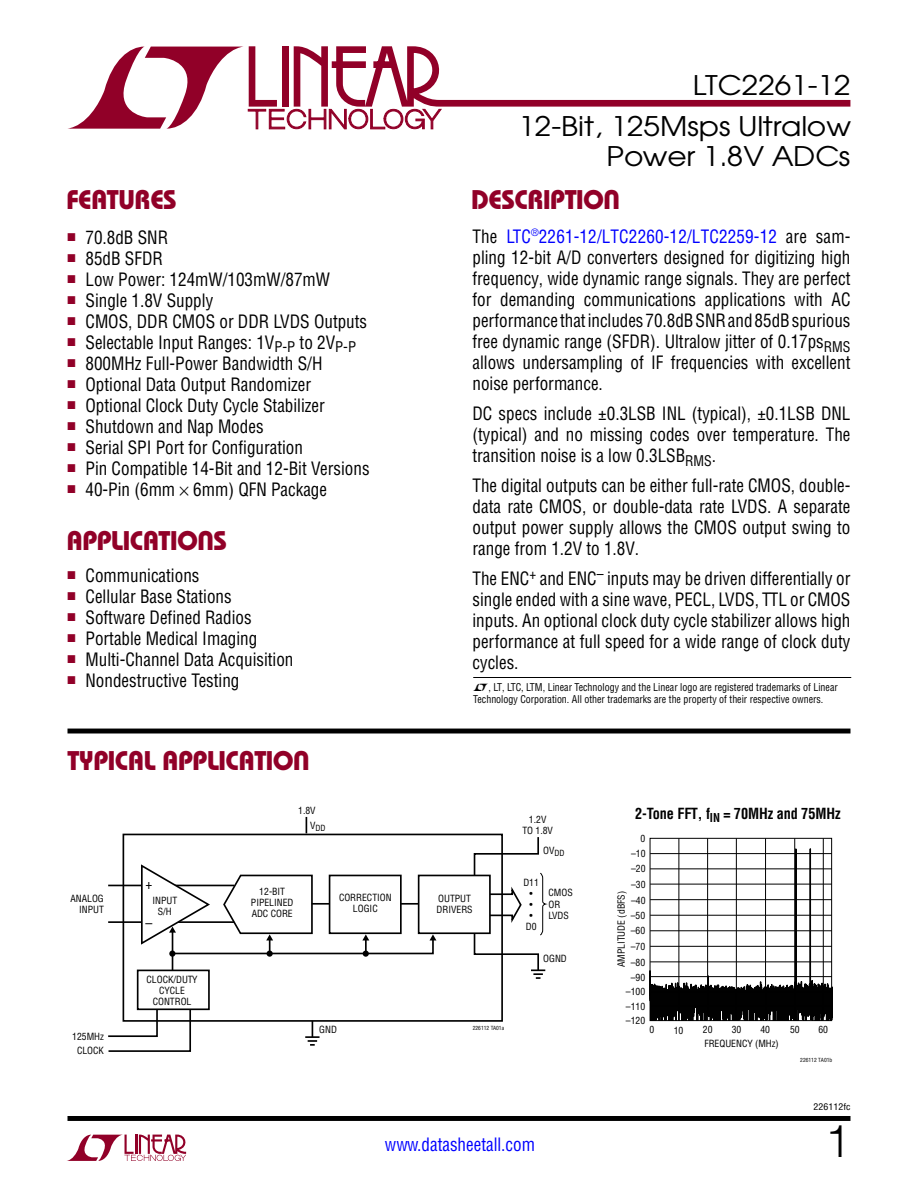
<style>
.page{position:relative;width:918px;height:1188px;background:#fff}
.page>*{position:absolute;margin:0;border:0;box-sizing:border-box;transform-origin:0 0}
.t1{font:300 45px "Helvetica";color:#000}
.t2{font:27px "Linear Bauhaus";letter-spacing:-.02em;color:#910028}
.t3{font:27px/30px "Avant Garde";color:#000;text-align:right;scale:1.1 1}
.t4{font:18px/21px "Linear Helv Cond";color:#000;text-align:justify;scale:.95 1}
.t5{font:18px "Linear Helv Cond";color:#00f;scale:.95 1}
.t6{font:700 15px "Linear Helv Cond";letter-spacing:-.005em;color:#000;scale:.95 1}
.t7{font:13.8px "Linear Helv Cond";color:#000}
.t8{font:10.5px/12px "Linear Helv Cond";color:#000;scale:.95 1}
.t9{font:9.75px/11.1px "Linear Helv Cond";color:#000;text-align:center}
.t10{font:condensed 9.75px/15px "Helvetica";color:#000}
.t11{font:9px "Linear Helv Cond";color:#000;scale:1.1 1}
.t12{font:8.25px "Linear Helv Cond";color:#000}
.t13{font:5.55px "Linear Helv Cond";color:#000}
.t14{font:condensed 5.55px "Helvetica";color:#000}
.s1{color:#00f}
</style>
<div class="page">
<svg style="left:67px;top:1135px;width:119px;height:26px"></svg>
<div style="left:68px;top:1116px;width:782px;height:5px;background:#000"></div>
<svg style="left:68px;top:46px;width:782px;height:84px"></svg>
<hr style="left:68px;top:729px;width:782px;height:4px;background:#000">
<hr style="left:172px;top:930px;width:1px;height:41px;background:#000">
<hr style="left:108px;top:885px;width:126px;height:1px;background:#000">
<hr style="left:108px;top:921px;width:126px;height:2px;background:#000">
<svg style="left:140px;top:864px;width:296px;height:93px"></svg>
<hr style="left:312px;top:903px;width:109px;height:2px;background:#000">
<div style="left:419px;top:875px;width:71px;height:58px;background:#fff"></div>
<div style="left:418px;top:875px;width:73px;height:59px;border:2px solid #000"></div>
<div style="left:330px;top:875px;width:71px;height:58px;background:#fff"></div>
<div style="left:329px;top:875px;width:73px;height:59px;border:2px solid #000"></div>
<div style="left:137px;top:970px;width:73px;height:40px;border:2px solid #000"></div>
<div style="left:123px;top:834px;width:380px;height:188px;border:2px solid #000"></div>
<svg style="left:108px;top:1008px;width:84px;height:44px"></svg>
<svg style="left:306px;top:817px;width:1px;height:16px"></svg>
<svg style="left:473px;top:835px;width:73px;height:144px"></svg>
<svg style="left:305px;top:1021px;width:15px;height:25px"></svg>
<svg style="left:652px;top:848px;width:178px;height:171px"></svg>
<div style="left:650px;top:838px;width:182px;height:183px;border:1px solid #000"></div>
<hr style="left:650px;top:1006px;width:182px;height:1px;background:#000">
<hr style="left:650px;top:991px;width:182px;height:1px;background:#000">
<hr style="left:650px;top:976px;width:182px;height:1px;background:#000">
<hr style="left:650px;top:962px;width:182px;height:1px;background:#000">
<hr style="left:650px;top:946px;width:182px;height:1px;background:#000">
<hr style="left:650px;top:931px;width:182px;height:1px;background:#000">
<hr style="left:650px;top:915px;width:182px;height:1px;background:#000">
<hr style="left:650px;top:899px;width:182px;height:1px;background:#000">
<hr style="left:650px;top:884px;width:182px;height:1px;background:#000">
<hr style="left:650px;top:869px;width:182px;height:1px;background:#000">
<hr style="left:650px;top:853px;width:182px;height:1px;background:#000">
<hr style="left:679px;top:838px;width:1px;height:183px;background:#000">
<hr style="left:707px;top:838px;width:1px;height:183px;background:#000">
<hr style="left:736px;top:838px;width:1px;height:183px;background:#000">
<hr style="left:765px;top:838px;width:1px;height:183px;background:#000">
<hr style="left:794px;top:838px;width:1px;height:183px;background:#000">
<hr style="left:823px;top:838px;width:1px;height:183px;background:#000">
<hr style="left:473px;top:677px;width:378px;height:1px;background:#000">
<h2 class="t3" style="left:693px;top:69px;width:145px">LTC2261-12</h2>
<h2 class="t2" style="left:67px;top:183px;width:112px">FEATURES</h2>
<p class="t4" style="left:68px;top:226px;width:107px"><sup>■</sup> 70.8dB SNR</p>
<p class="t4" style="left:68px;top:247px;width:102px"><sup>■</sup> 85dB SFDR</p>
<p class="t4" style="left:68px;top:268px;width:278px"><sup>■</sup> Low Power: 124mW/103mW/87mW</p>
<p class="t4" style="left:68px;top:289px;width:155px"><sup>■</sup> Single 1.8V Supply</p>
<p class="t4" style="left:68px;top:310px;width:317px"><sup>■</sup> CMOS, DDR CMOS or DDR LVDS Outputs</p>
<p class="t4" style="left:68px;top:331px;width:305px"><sup>■</sup> Selectable Input Ranges: 1V<sub>P-P</sub> to 2V<sub>P-P</sub></p>
<p class="t4" style="left:68px;top:352px;width:270px"><sup>■</sup> 800MHz Full-Power Bandwidth S/H</p>
<p class="t4" style="left:68px;top:373px;width:258px"><sup>■</sup> Optional Data Output Randomizer</p>
<p class="t4" style="left:68px;top:394px;width:272px"><sup>■</sup> Optional Clock Duty Cycle Stabilizer</p>
<p class="t4" style="left:68px;top:415px;width:208px"><sup>■</sup> Shutdown and Nap Modes</p>
<p class="t4" style="left:68px;top:436px;width:249px"><sup>■</sup> Serial SPI Port for Configuration</p>
<p class="t4" style="left:68px;top:457px;width:320px"><sup>■</sup> Pin Compatible 14-Bit and 12-Bit Versions</p>
<p class="t4" style="left:68px;top:478px;width:275px"><sup>■</sup> 40-Pin (6mm 6mm) QFN Package</p>
<h2 class="t2" style="left:66px;top:523px;width:162px">APPLICATIONS</h2>
<p class="t4" style="left:68px;top:565px;width:140px"><sup>■</sup> Communications</p>
<p class="t4" style="left:68px;top:586px;width:174px"><sup>■</sup> Cellular Base Stations</p>
<p class="t4" style="left:68px;top:607px;width:195px"><sup>■</sup> Software Defined Radios</p>
<p class="t4" style="left:68px;top:628px;width:201px"><sup>■</sup> Portable Medical Imaging</p>
<p class="t4" style="left:68px;top:649px;width:239px"><sup>■</sup> Multi-Channel Data Acquisition</p>
<p class="t4" style="left:68px;top:670px;width:183px"><sup>■</sup> Nondestructive Testing</p>
<h2 class="t2" style="left:68px;top:744px;width:244px">TYPICAL APPLICATION</h2>
<p class="t9" style="left:298px;top:804px;width:19px">1.8V</p>
<p class="t12" style="left:310px;top:823px;width:17px"><sup>V</sup>DD</p>
<h2 class="t3" style="left:518px;top:111px;width:304px">12-Bit, 125Msps Ultralow<br>Power 1.8V ADCs</h2>
<h2 class="t2" style="left:471px;top:183px;width:151px">DESCRIPTION</h2>
<p class="t4" style="left:472px;top:226px;width:399px">The <span class="s1">LTC</span><sup>®</sup><span class="s1">2261-12/LTC2260-12/LTC2259-12</span> are sam&shy;pling 12-bit A/D converters designed for digitizing high frequency, wide dynamic range signals. They are perfect for demanding communications applications with AC performance thatincludes 70.8dBSNRand 85dBspurious free dynamic range (SFDR). Ultralow jitter of 0.17ps<sub>RMS </sub>allows undersampling of IF frequencies with excellent noise performance.</p>
<p class="t4" style="left:472px;top:403px;width:399px">DC specs include ±0.3LSB INL (typical), ±0.1LSB DNL (typical) and no missing codes over temperature. The transition noise is a low 0.3LSB<sub>RMS</sub>.</p>
<p class="t4" style="left:472px;top:475px;width:399px">The digital outputs can be either full-rate CMOS, double&shy;data rate CMOS, or double-data rate LVDS. A separate output power supply allows the CMOS output swing to range from 1.2V to 1.8V.</p>
<p class="t4" style="left:472px;top:568px;width:399px">The ENC<sup>+</sup> and ENC<sup>–</sup> inputs may be driven differentially or single ended with a sine wave, PECL, LVDS, TTL or CMOS inputs. An optional clock duty cycle stabilizer allows high performance at full speed for a wide range of clock duty cycles.</p>
<p class="t8" style="left:473px;top:681px;width:385px;text-indent:15px">, LT, LTC, LTM, Linear Technology and the Linear logo are registered trademarks of Linear<br>Technology Corporation. All other trademarks are the property of their respective owners.</p>
<p class="t9" style="left:522px;top:813px;width:32px">1.2V<br>TO 1.8V</p>
<p class="t9" style="left:543px;top:845px;width:23px">OV<sub>DD</sub></p>
<p class="t6" style="left:635px;top:804px;width:218px">2-Tone FFT, f<sub>IN</sub> = 70MHz and 75MHz</p>
<p class="t10" style="left:640px;top:831px;width:6px">0</p>
<p class="t10" style="left:631px;top:846px;width:16px">–10</p>
<p class="t10" style="left:631px;top:861px;width:16px">–20</p>
<p class="t9" style="left:71px;top:893px;width:35px;text-align:right">ANALOG<br>INPUT</p>
<p class="t9" style="left:72px;top:1029px;width:33px;line-height:14.7px">125MHz<br>CLOCK</p>
<p class="t7" style="left:146px;top:876px;width:8px">+</p>
<p class="t9" style="left:251px;top:886px;width:44px">12-BIT<br>PIPELINED<br>ADC CORE</p>
<p class="t9" style="left:152px;top:895px;width:26px">INPUT<br>S/H</p>
<p class="t9" style="left:339px;top:892px;width:54px">CORRECTION<br>LOGIC</p>
<p class="t9" style="left:437px;top:893px;width:38px;text-align:left">OUTPUT<br>DRIVERS</p>
<p class="t7" style="left:145px;top:914px;width:8px">–</p>
<p class="t9" style="left:147px;top:974px;width:53px">CLOCK/DUTY<br>CYCLE<br>CONTROL</p>
<p class="t9" style="left:319px;top:1024px;width:19px">GND</p>
<p class="t13" style="left:473px;top:1024px;width:33px">226112 TA01a</p>
<p class="t9" style="left:523px;top:877px;width:17px">D11 •<br>•<br>•<br>D0</p>
<p class="t9" style="left:549px;top:887px;width:26px;text-align:left">CMOS<br>OR<br>LVDS</p>
<p class="t9" style="left:543px;top:953px;width:25px">OGND</p>
<p class="t5" style="left:385px;top:1133px;width:159px">www.datasheetall.com</p>
<p class="t10" style="left:631px;top:877px;width:16px;line-height:15.5px">–30 –40</p>
<p class="t10" style="left:614px;top:967px;width:78px;rotate:-90deg">AMPLITUDE (dBFS)</p>
<p class="t10" style="left:631px;top:908px;width:16px">–50</p>
<p class="t10" style="left:631px;top:923px;width:16px">–60</p>
<p class="t10" style="left:631px;top:955px;width:16px">–80 –90</p>
<p class="t10" style="left:631px;top:939px;width:16px">–70</p>
<p class="t10" style="left:626px;top:984px;width:21px">–100 –110</p>
<p class="t10" style="left:626px;top:1013px;width:21px">–120</p>
<p class="t10" style="left:649px;top:1022px;width:6px">0</p>
<p class="t10" style="left:674px;top:1022px;width:11px">10</p>
<p class="t10" style="left:703px;top:1022px;width:11px">20</p>
<p class="t10" style="left:732px;top:1022px;width:11px">30</p>
<p class="t10" style="left:760px;top:1022px;width:11px">40</p>
<p class="t10" style="left:790px;top:1022px;width:11px">50</p>
<p class="t10" style="left:818px;top:1022px;width:11px">60</p>
<p class="t14" style="left:800px;top:1057px;width:34px">226112 TA01b</p>
<p class="t10" style="left:704px;top:1036px;width:76px">FREQUENCY (MHz)</p>
<p class="t11" style="left:814px;top:1102px;width:35px">226112fc</p>
<h1 class="t1" style="left:825px;top:1105px;width:27px">1</h1>
</div>
